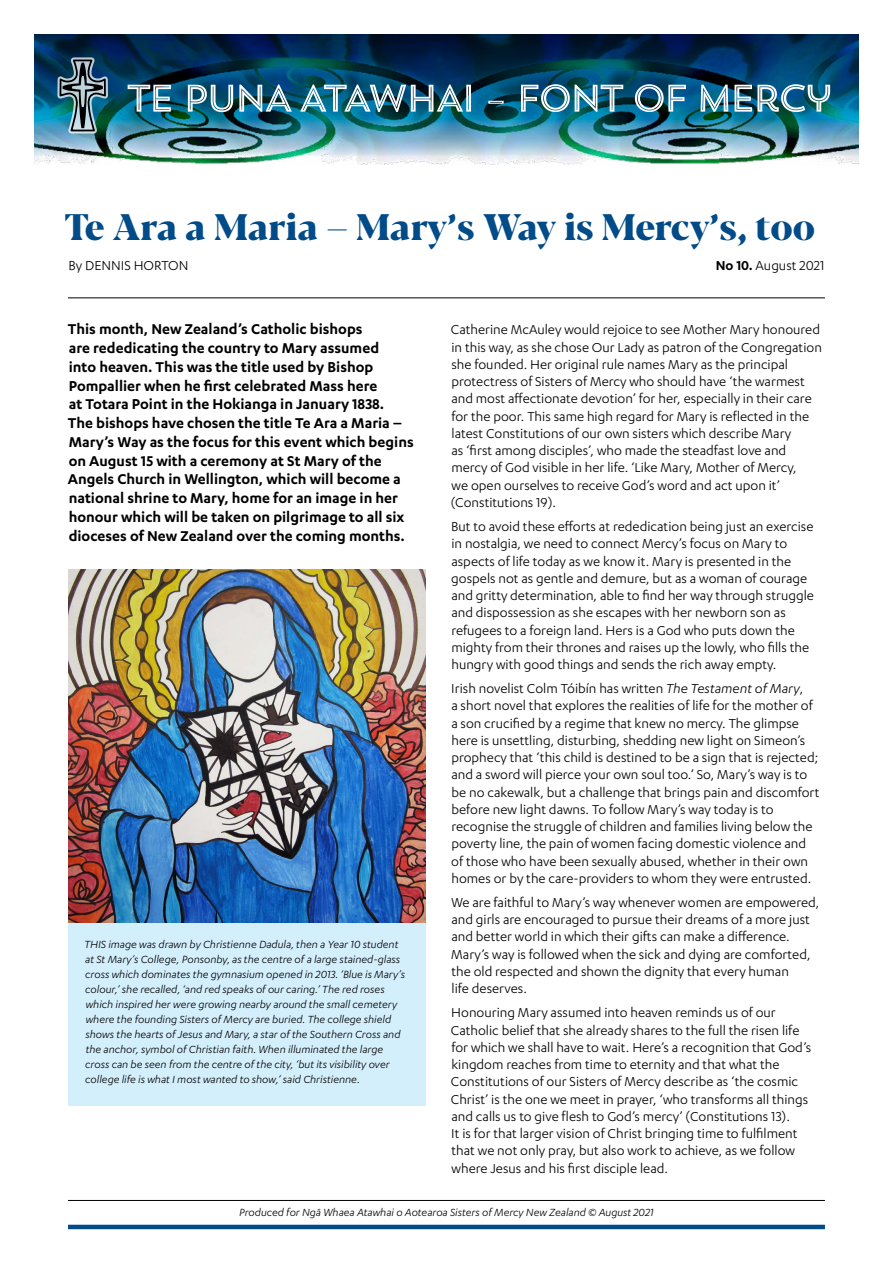
<style>
.page{position:relative;width:893px;height:1263px;background:#fff}
.page>*{position:absolute;margin:0;border:0;box-sizing:border-box;transform-origin:0 0}
.t1{font:800 36.75px "Blacker Display";color:#004b88}
.t2{font:600 16.5px/18.8px "Karbon";color:#000}
.t3{font:15px/17.2px "Karbon";color:#000}
.t4{font:italic 12px/15px "Karbon";color:#000}
.s1{font-weight:600}
.s2{font-style:italic}
</style>
<div class="page">
<div style="left:68px;top:923px;width:357px;height:183px;background:#d4effc"></div>
<img style="left:68px;top:570px;width:357px;height:353px">
<img style="left:34px;top:34px;width:825px;height:131px">
<img style="left:128px;top:84px;width:702px;height:28px">
<img style="left:54px;top:54px;width:57px;height:81px">
<hr style="left:68px;top:1225px;width:757px;height:4px;background:#004b88">
<hr style="left:68px;top:1200px;width:757px;height:1px;background:#000">
<hr style="left:68px;top:298px;width:757px;height:1px;background:#000">
<h1 class="t1" style="left:65px;top:204px;width:752px">Te Ara a Maria – Mary’s Way is Mercy’s, too</h1>
<p class="t3" style="left:69px;top:256px;width:121px">By DENNIS HORTON</p>
<p class="t2" style="left:68px;top:319px;width:347px">This month, New Zealand’s Catholic bishops<br>are rededicating the country to Mary assumed<br>into heaven. This was the title used by Bishop Pompallier when he first celebrated Mass here<br>at Totara Point in the Hokianga in January 1838.<br>The bishops have chosen the title Te Ara a Maria – Mary’s Way as the focus for this event which begins on August 15 with a ceremony at St Mary of the Angels Church in Wellington, which will become a national shrine to Mary, home for an image in her honour which will be taken on pilgrimage to all six dioceses of New Zealand over the coming months.</p>
<p class="t4" style="left:85px;top:936px;width:322px">THIS image was drawn by Christienne Dadula, then a Year 10 student at St Mary’s College, Ponsonby, as the centre of a large stained-glass cross which dominates the gymnasium opened in 2013. ‘Blue is Mary’s colour,’ she recalled, ‘and red speaks of our caring.’ The red roses which inspired her were growing nearby around the small cemetery where the founding Sisters of Mercy are buried. The college shield shows the hearts of Jesus and Mary, a star of the Southern Cross and the anchor, symbol of Christian faith. When illuminated the large cross can be seen from the centre of the city, ‘but its visibility over college life is what I most wanted to show,’ said Christienne.</p>
<p class="t3" style="left:716px;top:256px;width:110px"><span class="s1">No 10.</span> August 2021</p>
<p class="t3" style="left:451px;top:321px;width:373px">Catherine McAuley would rejoice to see Mother Mary honoured in this way, as she chose Our Lady as patron of the Congregation she founded. Her original rule names Mary as the principal protectress of Sisters of Mercy who should have ‘the warmest and most affectionate devotion’ for her, especially in their care for the poor. This same high regard for Mary is reflected in the latest Constitutions of our own sisters which describe Mary<br>as ‘first among disciples’, who made the steadfast love and mercy of God visible in her life. ‘Like Mary, Mother of Mercy,<br>we open ourselves to receive God’s word and act upon it’ (Constitutions 19).</p>
<p class="t3" style="left:451px;top:517px;width:364px">But to avoid these efforts at rededication being just an exercise in nostalgia, we need to connect Mercy’s focus on Mary to aspects of life today as we know it. Mary is presented in the gospels not as gentle and demure, but as a woman of courage and gritty determination, able to find her way through struggle and dispossession as she escapes with her newborn son as refugees to a foreign land. Hers is a God who puts down the mighty from their thrones and raises up the lowly, who fills the hungry with good things and sends the rich away empty.</p>
<p class="t3" style="left:451px;top:679px;width:370px">Irish novelist Colm Tóibín has written <span class="s2">The Testament of Mary</span>,<br>a short novel that explores the realities of life for the mother of a son crucified by a regime that knew no mercy. The glimpse here is unsettling, disturbing, shedding new light on Simeon’s prophecy that ‘this child is destined to be a sign that is rejected; and a sword will pierce your own soul too.’ So, Mary’s way is to be no cakewalk, but a challenge that brings pain and discomfort before new light dawns. To follow Mary’s way today is to recognise the struggle of children and families living below the poverty line, the pain of women facing domestic violence and of those who have been sexually abused, whether in their own homes or by the care-providers to whom they were entrusted.</p>
<p class="t3" style="left:451px;top:893px;width:370px">We are faithful to Mary’s way whenever women are empowered, and girls are encouraged to pursue their dreams of a more just and better world in which their gifts can make a difference.<br>Mary’s way is followed when the sick and dying are comforted, the old respected and shown the dignity that every human<br>life deserves.</p>
<p class="t3" style="left:451px;top:1004px;width:362px">Honouring Mary assumed into heaven reminds us of our Catholic belief that she already shares to the full the risen life for which we shall have to wait. Here’s a recognition that God’s kingdom reaches from time to eternity and that what the Constitutions of our Sisters of Mercy describe as ‘the cosmic Christ’ is the one we meet in prayer, ‘who transforms all things and calls us to give flesh to God’s mercy’ (Constitutions 13).<br>It is for that larger vision of Christ bringing time to fulfilment that we not only pray, but also work to achieve, as we follow where Jesus and his first disciple lead.</p>
<p class="t4" style="left:239px;top:1204px;width:416px">Produced for Ngā Whaea Atawhai o Aotearoa Sisters of Mercy New Zealand © August 2021</p>
</div>
